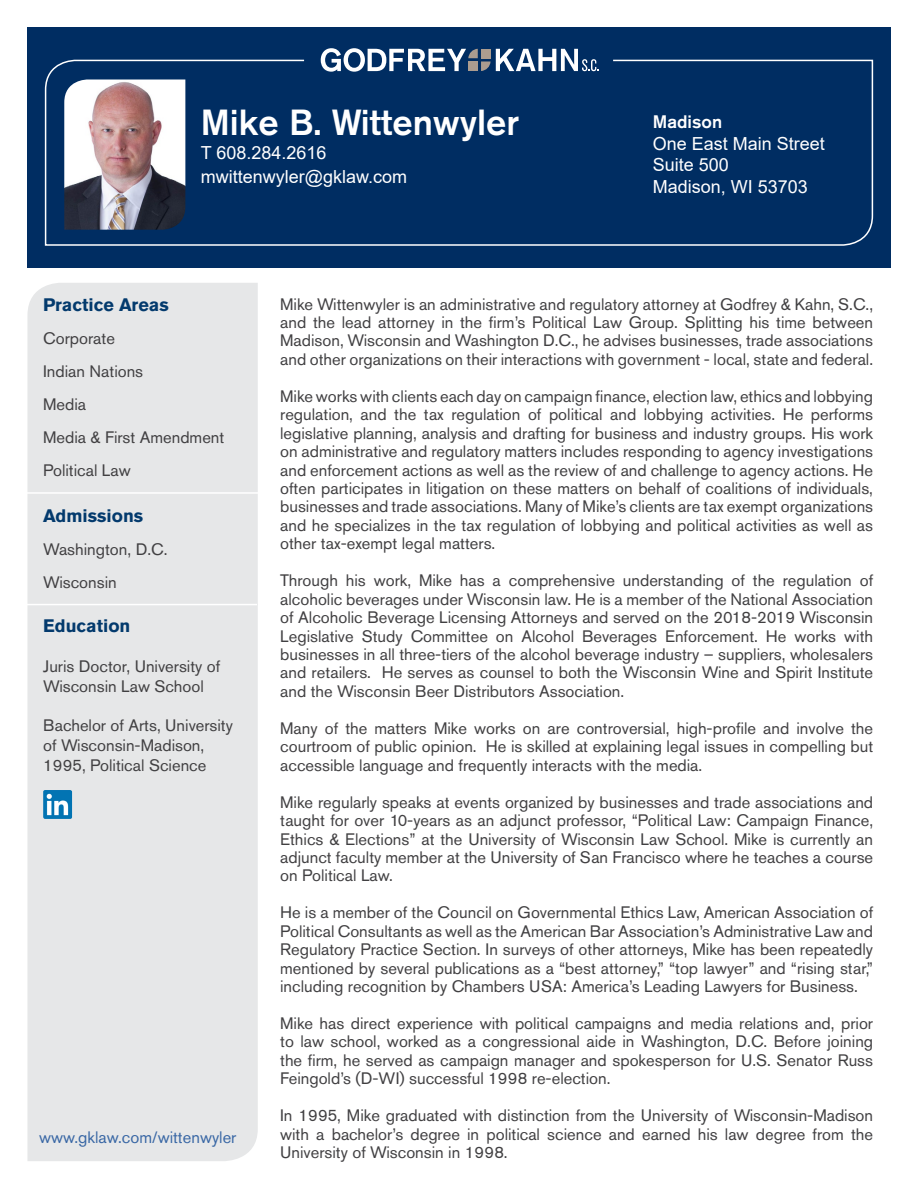
<style>
.page{position:relative;width:918px;height:1188px;background:#fff}
.page>*{position:absolute;margin:0;border:0;box-sizing:border-box;transform-origin:0 0}
.t1{font:500 36px "Akzidenz Grotesk Std";color:#fff}
.t2{font:18px/21.6px "Arial";color:#fff}
.t3{font:700 18px "Akzidenz Grotesk Std";color:#033a6d}
.t4{font:500 18px "Akzidenz Grotesk Std";color:#fff}
.t5{font:16.5px/18.5px "Akzidenz Grotesk Std";color:#414042;text-align:justify}
.t6{font:16.5px "Akzidenz Grotesk Std";color:#3a68a5}
</style>
<div class="page">
<div style="left:27px;top:27px;width:864px;height:241px;background:#002d62"></div>
<svg style="left:321px;top:48px;width:257px;height:11px"></svg>
<svg style="left:44px;top:59px;width:830px;height:187px"></svg>
<img style="left:64px;top:80px;width:121px;height:150px">
<div style="left:27px;top:283px;width:231px;height:878px;background:#e6e7e8"></div>
<hr style="left:17px;top:492px;width:242px;height:2px;background:#fff">
<hr style="left:15px;top:604px;width:242px;height:1px;background:#fff">
<img style="left:43px;top:790px;width:29px;height:29px">
<h1 class="t1" style="left:201px;top:100px;width:320px">Mike B. Wittenwyler</h1>
<p class="t2" style="left:201px;top:140px;width:208px;line-height:24px">T 608.284.2616 mwittenwyler@gklaw.com</p>
<p class="t4" style="left:653px;top:111px;width:71px">Madison</p>
<p class="t2" style="left:653px;top:133px;width:174px">One East Main Street<br>Suite 500<br>Madison, WI 53703</p>
<p class="t3" style="left:43px;top:295px;width:127px">Practice Areas</p>
<p class="t5" style="left:43px;top:322px;width:183px;line-height:33px;text-align:left">Corporate<br>Indian Nations<br>Media<br>Media &amp; First Amendment<br>Political Law</p>
<p class="t3" style="left:43px;top:505px;width:102px">Admissions</p>
<p class="t5" style="left:43px;top:533px;width:126px;line-height:33px">Washington, D.C.<br>Wisconsin</p>
<p class="t3" style="left:43px;top:616px;width:89px">Education</p>
<p class="t5" style="left:43px;top:656px;width:179px;line-height:19.8px">Juris Doctor, University of<br>Wisconsin Law School</p>
<p class="t5" style="left:43px;top:716px;width:191px;line-height:19.8px;text-align:left">Bachelor of Arts, University of Wisconsin-Madison,<br>1995, Political Science</p>
<p class="t6" style="left:39px;top:1127px;width:199px">www.gklaw.com/wittenwyler</p>
<p class="t5" style="left:280px;top:294px;width:594px">Mike Wittenwyler is an administrative and regulatory attorney at Godfrey &amp; Kahn, S.C., and the lead attorney in the firm’s Political Law Group. Splitting his time between Madison, Wisconsin and Washington D.C., he advises businesses, trade associations and other organizations on their interactions with government - local, state and federal.</p>
<p class="t5" style="left:280px;top:387px;width:595px">Mike works with clients each day on campaign finance, election law, ethics and lobbying regulation, and the tax regulation of political and lobbying activities. He performs legislative planning, analysis and drafting for business and industry groups. His work on administrative and regulatory matters includes responding to agency investigations and enforcement actions as well as the review of and challenge to agency actions. He often participates in litigation on these matters on behalf of coalitions of individuals, businesses and trade associations. Many of Mike’s clients are tax exempt organizations and he specializes in the tax regulation of lobbying and political activities as well as other tax-exempt legal matters.</p>
<p class="t5" style="left:280px;top:571px;width:595px">Through his work, Mike has a comprehensive understanding of the regulation of alcoholic beverages under Wisconsin law. He is a member of the National Association of Alcoholic Beverage Licensing Attorneys and served on the 2018-2019 Wisconsin Legislative Study Committee on Alcohol Beverages Enforcement. He works with businesses in all three-tiers of the alcohol beverage industry – suppliers, wholesalers and retailers. He serves as counsel to both the Wisconsin Wine and Spirit Institute and the Wisconsin Beer Distributors Association.</p>
<p class="t5" style="left:280px;top:719px;width:594px">Many of the matters Mike works on are controversial, high-profile and involve the courtroom of public opinion. He is skilled at explaining legal issues in compelling but accessible language and frequently interacts with the media.</p>
<p class="t5" style="left:280px;top:793px;width:595px">Mike regularly speaks at events organized by businesses and trade associations and taught for over 10-years as an adjunct professor, “Political Law: Campaign Finance, Ethics &amp; Elections” at the University of Wisconsin Law School. Mike is currently an adjunct faculty member at the University of San Francisco where he teaches a course on Political Law.</p>
<p class="t5" style="left:280px;top:903px;width:594px">He is a member of the Council on Governmental Ethics Law, American Association of Political Consultants as well as the American Bar Association’s Administrative Law and Regulatory Practice Section. In surveys of other attorneys, Mike has been repeatedly mentioned by several publications as a “best attorney,” “top lawyer” and “rising star,” including recognition by Chambers USA: America’s Leading Lawyers for Business.</p>
<p class="t5" style="left:280px;top:1014px;width:595px">Mike has direct experience with political campaigns and media relations and, prior to law school, worked as a congressional aide in Washington, D.C. Before joining the firm, he served as campaign manager and spokesperson for U.S. Senator Russ Feingold’s (D-WI) successful 1998 re-election.</p>
<p class="t5" style="left:280px;top:1106px;width:594px">In 1995, Mike graduated with distinction from the University of Wisconsin-Madison with a bachelor’s degree in political science and earned his law degree from the University of Wisconsin in 1998.</p>
</div>
